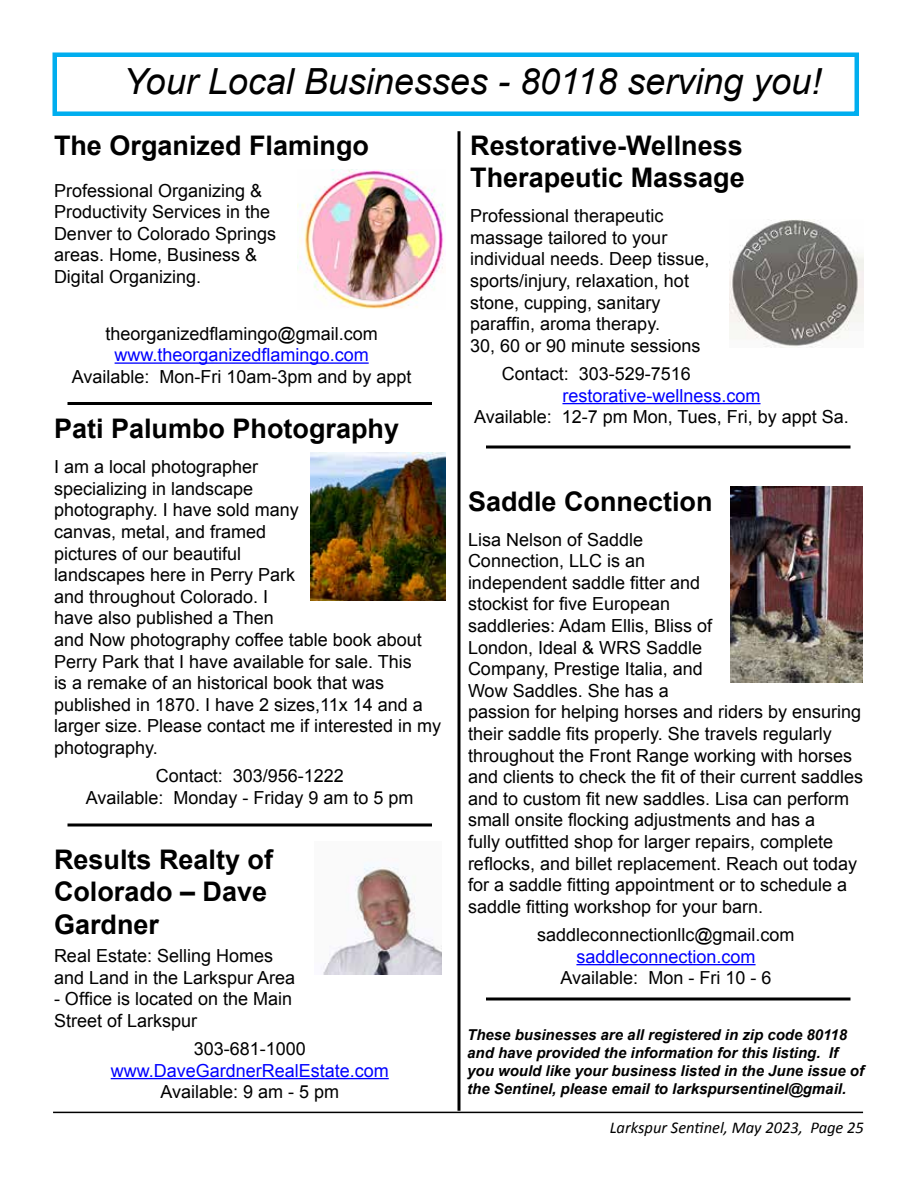
<style>
.page{position:relative;width:918px;height:1188px;background:#fff}
.page>*{position:absolute;margin:0;border:0;box-sizing:border-box;transform-origin:0 0}
.t1{font:italic 36px "Arial";color:#000}
.t2{font:700 27px/32.4px "Arial";color:#000}
.t3{font:18px/21.6px "Arial";color:#000}
.t4{font:18px "Arial";color:#00f}
.t5{font:italic 16.5px "Calibri";color:#000}
.t6{font:italic 700 15px/18px "Arial";color:#000}
</style>
<div class="page">
<hr style="left:53px;top:1112px;width:810px;height:1px;background:#000">
<img style="left:297px;top:169px;width:147px;height:140px">
<div style="left:52px;top:52px;width:807px;height:64px;border:4px solid #00aeef"></div>
<hr style="left:68px;top:402px;width:364px;height:3px;background:#000">
<hr style="left:486px;top:446px;width:364px;height:2px;background:#000">
<img style="left:310px;top:453px;width:136px;height:147px">
<img style="left:731px;top:486px;width:131px;height:197px">
<img style="left:323px;top:864px;width:119px;height:110px">
<hr style="left:486px;top:998px;width:364px;height:2px;background:#000">
<hr style="left:115px;top:362px;width:254px;height:2px;background:#00f">
<img style="left:729px;top:219px;width:135px;height:129px">
<hr style="left:562px;top:403px;width:199px;height:1px;background:#00f">
<hr style="left:68px;top:824px;width:364px;height:2px;background:#000">
<hr style="left:111px;top:1078px;width:278px;height:1px;background:#00f">
<hr style="left:458px;top:131px;width:2px;height:980px;background:#000">
<hr style="left:576px;top:964px;width:180px;height:1px;background:#00f">
<h1 class="t1" style="left:124px;top:58px;width:699px">Your Local Businesses - 80118 serving you!</h1>
<h2 class="t2" style="left:54px;top:130px;width:317px">The Organized Flamingo</h2>
<p class="t3" style="left:54px;top:180px;width:224px">Professional Organizing &amp;<br>Productivity Services in the<br>Denver to Colorado Springs areas. Home, Business &amp;<br>Digital Organizing.</p>
<p class="t3" style="left:105px;top:323px;width:274px">theorganizedflamingo@gmail.com</p>
<p class="t4" style="left:115px;top:343px;width:256px">www.theorganizedflamingo.com</p>
<p class="t3" style="left:72px;top:366px;width:341px">Available: Mon-Fri 10am-3pm and by appt</p>
<h2 class="t2" style="left:54px;top:413px;width:347px">Pati Palumbo Photography</h2>
<p class="t3" style="left:54px;top:456px;width:389px">I am a local photographer<br>specializing in landscape<br>photography. I have sold many<br>canvas, metal, and framed<br>pictures of our beautiful<br>landscapes here in Perry Park<br>and throughout Colorado. I<br>have also published a Then<br>and Now photography coffee table book about<br>Perry Park that I have available for sale. This<br>is a remake of an historical book that was published in 1870. I have 2 sizes,11x 14 and a larger size. Please contact me if interested in my photography.</p>
<p class="t3" style="left:86px;top:765px;width:329px;text-align:center">Contact: 303/956-1222<br>Available: Monday - Friday 9 am to 5 pm</p>
<h2 class="t2" style="left:54px;top:844px;width:221px">Results Realty of<br>Colorado – Dave<br>Gardner</h2>
<p class="t3" style="left:54px;top:945px;width:243px">Real Estate: Selling Homes and Land in the Larkspur Area</p>
<p class="t3" style="left:54px;top:988px;width:240px">- Office is located on the Main<br>Street of Larkspur</p>
<p class="t3" style="left:194px;top:1038px;width:114px">303-681-1000</p>
<p class="t4" style="left:111px;top:1059px;width:280px">www.DaveGardnerRealEstate.com</p>
<p class="t3" style="left:160px;top:1081px;width:180px">Available: 9 am - 5 pm</p>
<h2 class="t2" style="left:470px;top:130px;width:276px">Restorative-Wellness<br>Therapeutic Massage</h2>
<p class="t3" style="left:470px;top:205px;width:241px">Professional therapeutic massage tailored to your individual needs. Deep tissue, sports/injury, relaxation, hot stone, cupping, sanitary paraffin, aroma therapy.<br>30, 60 or 90 minute sessions</p>
<p class="t3" style="left:502px;top:363px;width:191px">Contact: 303-529-7516</p>
<p class="t4" style="left:562px;top:384px;width:200px">restorative-wellness.com</p>
<p class="t3" style="left:474px;top:406px;width:376px">Available: 12-7 pm Mon, Tues, Fri, by appt Sa.</p>
<h2 class="t2" style="left:468px;top:486px;width:246px">Saddle Connection</h2>
<p class="t3" style="left:468px;top:529px;width:397px">Lisa Nelson of Saddle<br>Connection, LLC is an<br>independent saddle fitter and<br>stockist for five European<br>saddleries: Adam Ellis, Bliss of<br>London, Ideal &amp; WRS Saddle<br>Company, Prestige Italia, and<br>Wow Saddles. She has a<br>passion for helping horses and riders by ensuring their saddle fits properly. She travels regularly throughout the Front Range working with horses and clients to check the fit of their current saddles and to custom fit new saddles. Lisa can perform small onsite flocking adjustments and has a<br>fully outfitted shop for larger repairs, complete reflocks, and billet replacement. Reach out today for a saddle fitting appointment or to schedule a saddle fitting workshop for your barn.</p>
<p class="t3" style="left:537px;top:924px;width:259px">saddleconnectionllc@gmail.com</p>
<p class="t4" style="left:576px;top:945px;width:181px">saddleconnection.com</p>
<p class="t3" style="left:561px;top:967px;width:212px">Available: Mon - Fri 10 - 6</p>
<p class="t6" style="left:467px;top:1027px;width:398px">These businesses are all registered in zip code 80118 and have provided the information for this listing. If you would like your business listed in the June issue of the Sentinel, please email to larkspursentinel@gmail.</p>
<p class="t5" style="left:610px;top:1117px;width:256px">Larkspur Sentinel, May 2023, Page 25</p>
</div>
